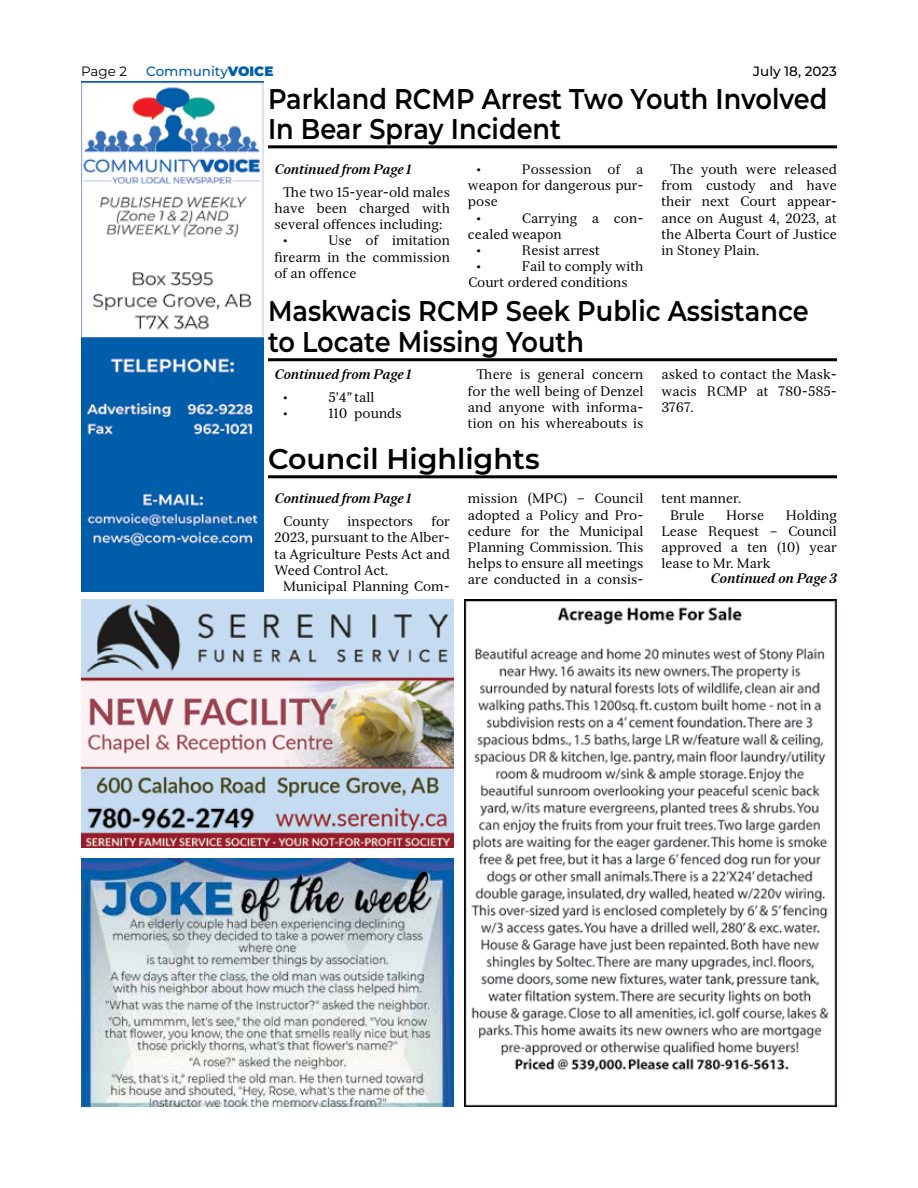
<style>
.page{position:relative;width:918px;height:1188px;background:#fff}
.page>*{position:absolute;margin:0;border:0;box-sizing:border-box;transform-origin:0 0}
.t1{font:600 28.5px/30px "Montserrat";color:#000;scale:.9 1}
.t2{font:600 28.5px "Montserrat";color:#000}
.t3{font:13.5px/16.2px "Serif 12 Beta";color:#000;text-align:justify}
.t4{font:italic 700 13.5px "Serif 12 Beta";color:#000}
.t5{font:500 13.5px "Montserrat";color:#005daa}
.t6{font:500 13.5px "Montserrat";color:#000}
.t7{font:13.5px "Montserrat";color:#000}
.s1{font-weight:900}
</style>
<div class="page">
<hr style="left:268px;top:358px;width:569px;height:3px;background:#000">
<hr style="left:268px;top:145px;width:569px;height:3px;background:#000">
<hr style="left:268px;top:475px;width:569px;height:3px;background:#000">
<img style="left:81px;top:81px;width:183px;height:511px">
<img style="left:81px;top:859px;width:373px;height:248px">
<img style="left:81px;top:599px;width:373px;height:249px">
<img style="left:464px;top:599px;width:373px;height:508px">
<p class="t7" style="left:81px;top:62px;width:48px">Page 2</p>
<p class="t5" style="left:146px;top:62px;width:129px">Community<span class="s1">VOICE</span></p>
<p class="t6" style="left:753px;top:62px;width:85px">July 18, 2023</p>
<h1 class="t1" style="left:268px;top:82px;width:623px">Parkland RCMP Arrest Two Youth Involved<br>In Bear Spray Incident</h1>
<p class="t4" style="left:274px;top:161px;width:138px">Continued from Page 1</p>
<p class="t3" style="left:283px;top:184px;width:168px">The two 15-year-old males</p>
<p class="t3" style="left:274px;top:200px;width:177px">have been charged with</p>
<p class="t3" style="left:274px;top:216px;width:169px">several offences including:</p>
<p class="t3" style="left:283px;top:233px;width:6px">•</p>
<p class="t3" style="left:477px;top:161px;width:6px">•</p>
<p class="t3" style="left:522px;top:161px;width:123px">Possession of a</p>
<p class="t3" style="left:468px;top:177px;width:177px">weapon for dangerous pur-</p>
<p class="t3" style="left:468px;top:194px;width:31px">pose</p>
<p class="t3" style="left:477px;top:210px;width:6px">•</p>
<p class="t3" style="left:522px;top:210px;width:123px">Carrying a con-</p>
<p class="t3" style="left:468px;top:226px;width:95px">cealed weapon</p>
<p class="t3" style="left:477px;top:242px;width:6px">•</p>
<p class="t3" style="left:522px;top:242px;width:80px">Resist arrest</p>
<p class="t3" style="left:477px;top:258px;width:6px">•</p>
<p class="t3" style="left:662px;top:161px;width:177px;text-indent:9px">The youth were released from custody and have their next Court appear&shy;ance on August 4, 2023, at the Alberta Court of Justice in Stoney Plain.</p>
<p class="t3" style="left:274px;top:233px;width:177px;text-indent:54px">Use of imitation firearm in the commission of an offence</p>
<p class="t3" style="left:468px;top:258px;width:177px;text-indent:54px">Fail to comply with<br>Court ordered conditions</p>
<h1 class="t1" style="left:268px;top:295px;width:602px">Maskwacis RCMP Seek Public Assistance to Locate Missing Youth</h1>
<p class="t4" style="left:274px;top:366px;width:138px">Continued from Page 1</p>
<p class="t3" style="left:283px;top:389px;width:6px">•</p>
<p class="t3" style="left:328px;top:389px;width:48px">5’4” tall</p>
<p class="t3" style="left:283px;top:406px;width:6px">•</p>
<p class="t3" style="left:328px;top:406px;width:75px">110 pounds</p>
<p class="t3" style="left:468px;top:367px;width:177px;text-indent:9px">There is general concern for the well being of Denzel and anyone with informa&shy;tion on his whereabouts is</p>
<p class="t3" style="left:661px;top:367px;width:177px">asked to contact the Mask&shy;wacis RCMP at 780-585- 3767.</p>
<h1 class="t2" style="left:268px;top:438px;width:273px">Council Highlights</h1>
<p class="t4" style="left:274px;top:490px;width:138px">Continued from Page 1</p>
<p class="t3" style="left:283px;top:513px;width:48px">County</p>
<p class="t3" style="left:347px;top:513px;width:67px">inspectors</p>
<p class="t3" style="left:468px;top:491px;width:177px">mission (MPC) – Council adopted a Policy and Pro&shy;cedure for the Municipal Planning Commission. This helps to ensure all meetings are conducted in a consis-</p>
<p class="t3" style="left:670px;top:491px;width:73px;text-indent:-9px">tent manner.<br>Brule</p>
<p class="t3" style="left:661px;top:507px;width:177px;text-indent:124px">Holding Lease Request – Council approved a ten (10) year lease to Mr. Mark</p>
<p class="t4" style="left:711px;top:570px;width:128px">Continued on Page 3</p>
<p class="t3" style="left:726px;top:507px;width:40px">Horse</p>
<p class="t3" style="left:274px;top:513px;width:177px;text-indent:157px">for 2023, pursuant to the Alber&shy;ta Agriculture Pests Act and Weed Control Act.</p>
<p class="t3" style="left:283px;top:578px;width:168px">Municipal Planning Com-</p>
</div>
